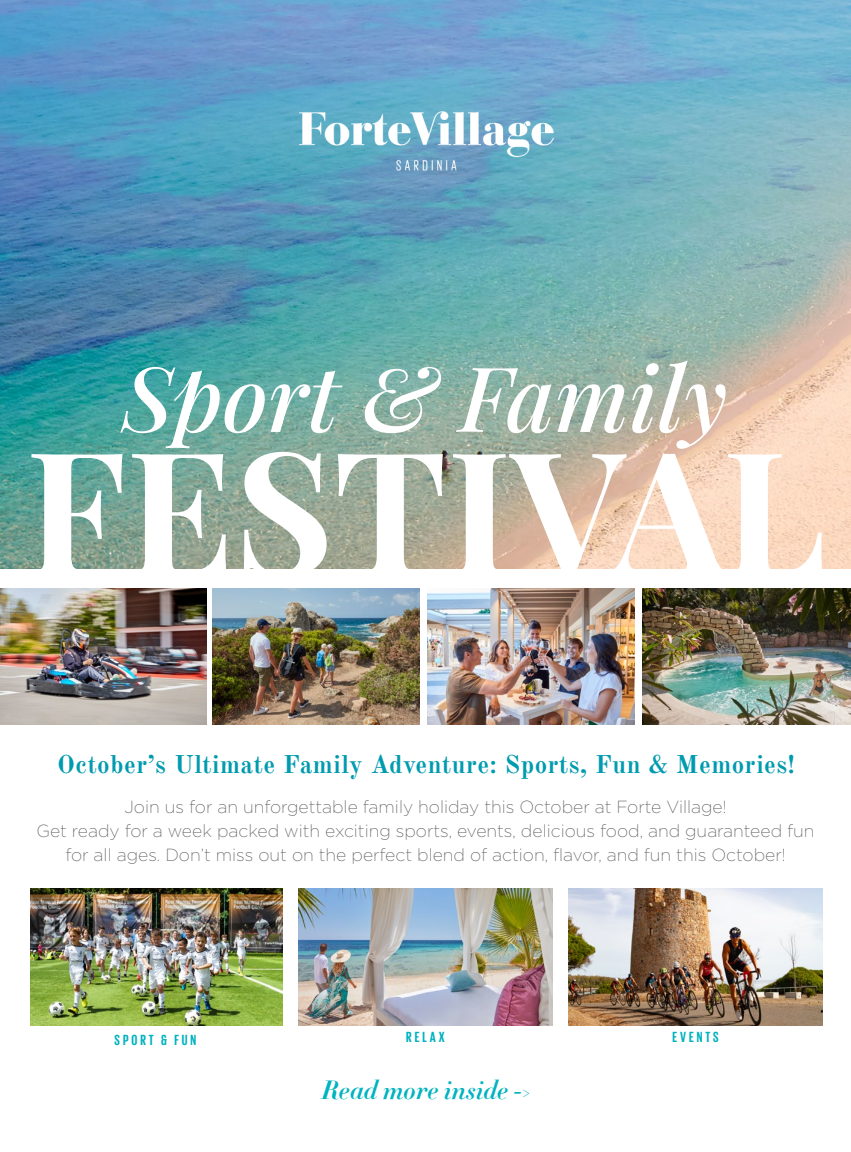
<style>
.page{position:relative;width:851px;height:1152px;background:#fff}
.page>*{position:absolute;margin:0;border:0;box-sizing:border-box;transform-origin:0 0}
.t1{font:700 170px "Playfair Display";color:#fff}
.t2{font:italic 500 90px "Playfair Display";color:#fff}
.t3{font:26.25px "Didot HTF B16 Bold Ital";color:#00b4bf}
.t4{font:700 25px "Old Standard TT";letter-spacing:.02em;color:#009baf}
.t5{font:200 17.5px/23.8px "Gotham";color:#5a5a59;text-align:center}
.t6{font:700 15px "Giorgio Sans";letter-spacing:.2em;color:#00b2bf}
</style>
<div class="page">
<img style="left:0;top:0;width:850px;height:569px">
<img style="left:299px;top:111px;width:254px;height:60px">
<img style="left:31px;top:888px;width:251px;height:137px">
<img style="left:298px;top:888px;width:254px;height:137px">
<img style="left:568px;top:888px;width:254px;height:137px">
<img style="left:0;top:588px;width:206px;height:137px">
<img style="left:642px;top:588px;width:208px;height:137px">
<img style="left:212px;top:588px;width:208px;height:137px">
<img style="left:427px;top:588px;width:207px;height:137px">
<h2 class="t2" style="left:122px;top:327px;width:606px">Sport &amp; Family</h2>
<h1 class="t1" style="left:26px;top:377px;width:802px">FESTIVAL</h1>
<h3 class="t4" style="left:57px;top:749px;width:739px">October’s Ultimate Family Adventure: Sports, Fun &amp; Memories!</h3>
<p class="t5" style="left:36px;top:794px;width:779px">Join us for an unforgettable family holiday this October at Forte Village!<br>Get ready for a week packed with exciting sports, events, delicious food, and guaranteed fun for all ages. Don’t miss out on the perfect blend of action, flavor, and fun this October!</p>
<p class="t6" style="left:114px;top:1032px;width:83px">SPORT &amp; FUN</p>
<p class="t6" style="left:406px;top:1029px;width:40px">RELAX</p>
<p class="t6" style="left:672px;top:1029px;width:48px">EVENTS</p>
<h3 class="t3" style="left:321px;top:1073px;width:211px">Read more inside -&gt;</h3>
</div>
